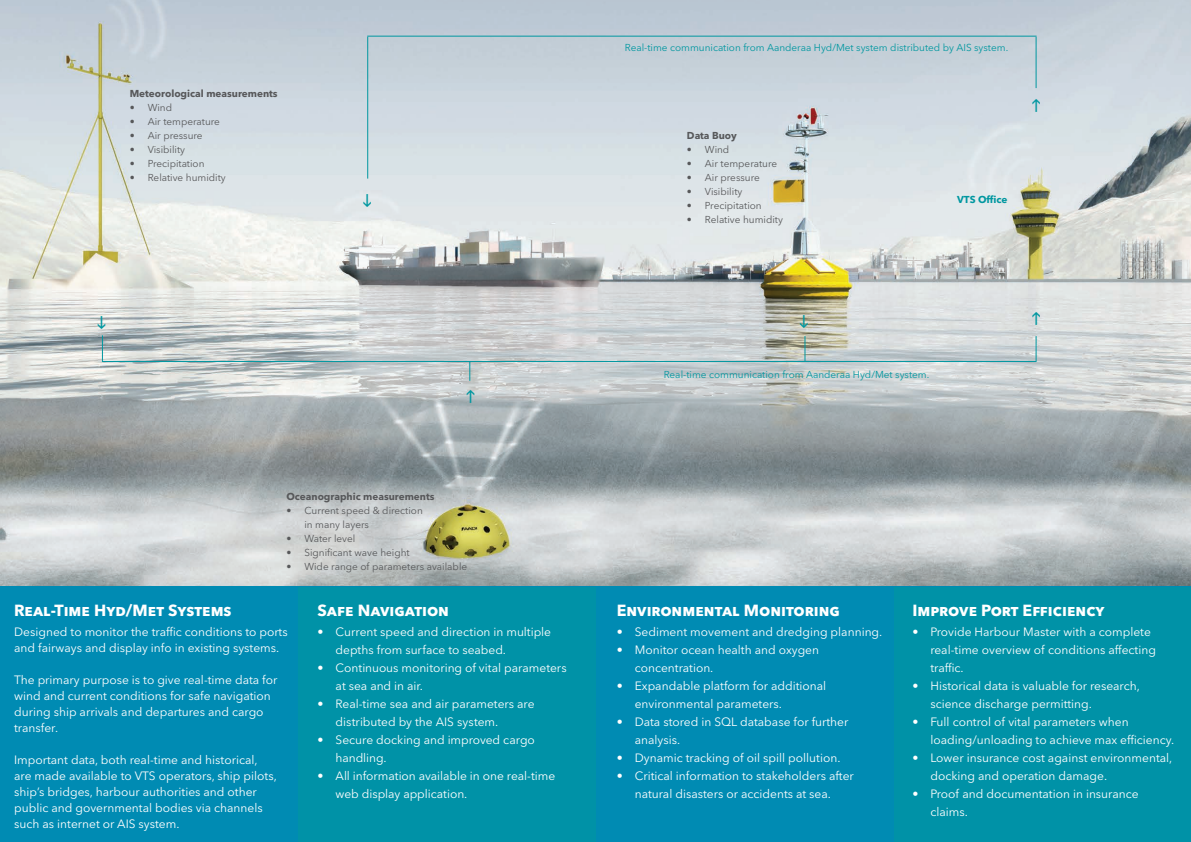
<style>
.page{position:relative;width:1191px;height:842px;background:#fff}
.page>*{position:absolute;margin:0;border:0;box-sizing:border-box;transform-origin:0 0}
.t1{font:700 16px "Avenir Next LT Pro";color:#fff}
.t2{font:12px/18px "Avenir Next LT Pro";color:#fff}
.t3{font:10px/14px "Avenir Next LT Pro";color:#57585a}
.t4{font:10px "Avenir Next LT Pro";color:#0097a0}
.t5{font:700 10px "Avenir Next LT Pro";color:#57585a}
.t6{font:700 10px "Avenir Next LT Pro";color:#0097a0}
</style>
<div class="page">
<img style="left:0;top:0;width:1191px;height:586px">
<div style="left:0;top:587px;width:1191px;height:255px;background:#008bb3"></div>
<div style="left:298px;top:587px;width:297px;height:255px;background:#0092a7"></div>
<div style="left:893px;top:587px;width:298px;height:255px;background:#0092a7"></div>
<hr style="left:102px;top:361px;width:934px;height:1px;background:#0097a0">
<svg style="left:1035px;top:336px;width:1px;height:25px"></svg>
<svg style="left:804px;top:336px;width:1px;height:25px"></svg>
<svg style="left:469px;top:362px;width:1px;height:19px"></svg>
<hr style="left:367px;top:36px;width:669px;height:1px;background:#0097a0">
<hr style="left:1035px;top:37px;width:1px;height:51px;background:#0097a0">
<hr style="left:367px;top:37px;width:1px;height:142px;background:#0097a0">
<svg style="left:1032px;top:312px;width:7px;height:13px"></svg>
<svg style="left:98px;top:316px;width:7px;height:45px"></svg>
<svg style="left:800px;top:315px;width:8px;height:13px"></svg>
<svg style="left:467px;top:389px;width:7px;height:13px"></svg>
<svg style="left:1032px;top:99px;width:7px;height:13px"></svg>
<svg style="left:364px;top:194px;width:7px;height:14px"></svg>
<p class="t5" style="left:130px;top:87px;width:149px">Meteorological measurements</p>
<p class="t3" style="left:130px;top:100px;width:44px">• Wind</p>
<p class="t3" style="left:130px;top:114px;width:92px">• Air temperature</p>
<p class="t3" style="left:130px;top:128px;width:74px">• Air pressure</p>
<p class="t3" style="left:130px;top:142px;width:57px">• Visibility</p>
<p class="t3" style="left:130px;top:156px;width:76px">• Precipitation</p>
<p class="t3" style="left:130px;top:170px;width:98px">• Relative humidity</p>
<p class="t4" style="left:625px;top:42px;width:385px">Real-time communication from Aanderaa Hyd/Met system distributed by AIS system.</p>
<p class="t5" style="left:687px;top:130px;width:51px">Data Buoy</p>
<p class="t3" style="left:687px;top:143px;width:44px">• Wind</p>
<p class="t3" style="left:687px;top:157px;width:92px">• Air temperature</p>
<p class="t3" style="left:687px;top:171px;width:74px">• Air pressure</p>
<p class="t3" style="left:687px;top:185px;width:57px">• Visibility</p>
<p class="t3" style="left:687px;top:199px;width:76px">• Precipitation</p>
<p class="t3" style="left:687px;top:213px;width:98px">• Relative humidity</p>
<p class="t6" style="left:957px;top:194px;width:52px">VTS Office</p>
<p class="t5" style="left:286px;top:490px;width:150px">Oceanographic measurements</p>
<p class="t3" style="left:304px;top:504px;width:120px;text-indent:-18px">• Current speed &amp; direction in many layers</p>
<p class="t3" style="left:286px;top:532px;width:70px">• Water level</p>
<p class="t3" style="left:286px;top:546px;width:125px">• Significant wave height</p>
<p class="t3" style="left:286px;top:560px;width:182px">• Wide range of parameters available</p>
<h1 class="t1" style="left:14px;top:600px;width:219px">Real-Time Hyd/Met Systems</h1>
<p class="t2" style="left:14px;top:624px;width:275px;line-height:16px">Designed to monitor the traffic conditions to ports and fairways and display info in existing systems.</p>
<p class="t2" style="left:14px;top:672px;width:265px;line-height:16px">The primary purpose is to give real-time data for wind and current conditions for safe navigation during ship arrivals and departures and cargo transfer.</p>
<p class="t2" style="left:14px;top:752px;width:264px;line-height:16px">Important data, both real-time and historical, are made available to VTS operators, ship pilots, ship’s bridges, harbour authorities and other public and governmental bodies via channels such as internet or AIS system.</p>
<h1 class="t1" style="left:317px;top:600px;width:133px">Safe Navigation</h1>
<p class="t2" style="left:335px;top:623px;width:217px;text-indent:-18px">• Current speed and direction in multiple depths from surface to seabed.</p>
<p class="t2" style="left:335px;top:659px;width:233px;text-indent:-18px">• Continuous monitoring of vital parameters at sea and in air.</p>
<p class="t2" style="left:335px;top:695px;width:201px;text-indent:-18px">• Real-time sea and air parameters are distributed by the AIS system.</p>
<p class="t2" style="left:335px;top:731px;width:201px;text-indent:-18px">• Secure docking and improved cargo handling.</p>
<p class="t2" style="left:335px;top:767px;width:221px;text-indent:-18px">• All information available in one real-time web display application.</p>
<p class="t4" style="left:664px;top:368px;width:267px">Real-time communication from Aanderaa Hyd/Met system.</p>
<h1 class="t1" style="left:617px;top:600px;width:224px">Environmental Monitoring</h1>
<p class="t2" style="left:617px;top:623px;width:267px">• Sediment movement and dredging planning.</p>
<p class="t2" style="left:635px;top:641px;width:186px;text-indent:-18px">• Monitor ocean health and oxygen concentration.</p>
<p class="t2" style="left:635px;top:677px;width:193px;text-indent:-18px">• Expandable platform for additional environmental parameters.</p>
<p class="t2" style="left:635px;top:713px;width:215px;text-indent:-18px">• Data stored in SQL database for further analysis.</p>
<p class="t2" style="left:617px;top:749px;width:225px">• Dynamic tracking of oil spill pollution.</p>
<p class="t2" style="left:617px;top:767px;width:239px;text-align:center">• Critical information to stakeholders after natural disasters or accidents at sea.</p>
<h1 class="t1" style="left:912px;top:600px;width:194px">Improve Port Efficiency</h1>
<p class="t2" style="left:930px;top:623px;width:227px;text-indent:-18px">• Provide Harbour Master with a complete real-time overview of conditions affecting traffic.</p>
<p class="t2" style="left:930px;top:677px;width:211px;text-indent:-18px">• Historical data is valuable for research, science discharge permitting.</p>
<p class="t2" style="left:930px;top:713px;width:245px;text-indent:-18px">• Full control of vital parameters when loading/unloading to achieve max efficiency.</p>
<p class="t2" style="left:930px;top:749px;width:243px;text-indent:-18px">• Lower insurance cost against environmental, docking and operation damage.</p>
<p class="t2" style="left:930px;top:785px;width:210px;text-indent:-18px">• Proof and documentation in insurance claims.</p>
</div>
